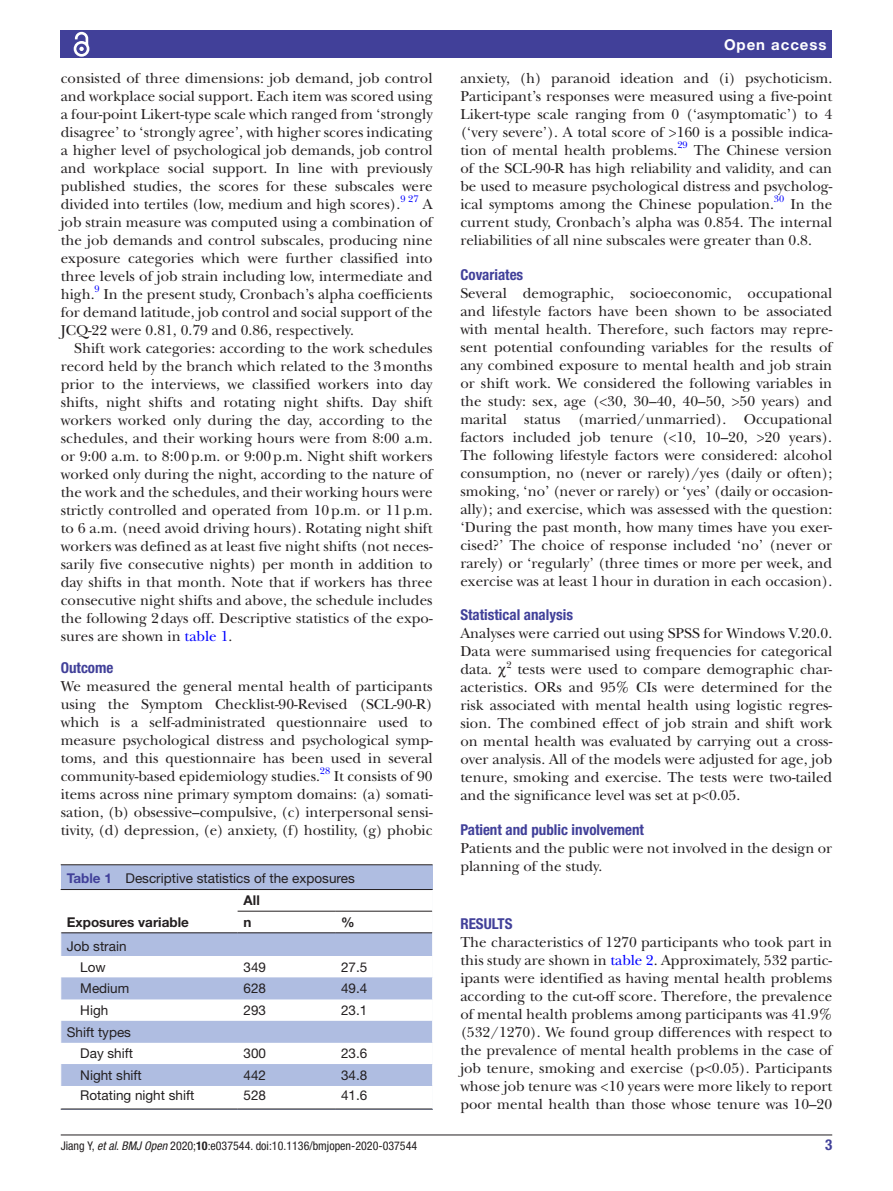
<style>
.page{position:relative;width:893px;height:1191px;background:#fff}
.page>*{position:absolute;margin:0;border:0;box-sizing:border-box;transform-origin:0 0}
.t1{font:15px/18px "New Baskerville";color:#231f20;text-align:justify}
.t2{font:700 condensed 15px "Helvetica Neue LT Std";color:#414099}
.t3{font:700 15px "Helvetica Neue LT Std";letter-spacing:.065em;color:#fff}
.t4{font:13.5px/20.1px "Helvetica Neue LT Std";color:#231f20;text-align:center}
.t5{font:700 13.5px/21.6px "Helvetica Neue LT Std";color:#231f20}
.t6{font:condensed 12px "Helvetica Neue LT Std";color:#231f20}
.t7{font:9.9px "New Baskerville";color:#00f}
.t8{font:9.9px "New Baskerville";color:#231f20}
.s1{color:#00f}
.s2{font-weight:700;color:#414099}
.s3{font-style:italic}
.s4{font-weight:700}
</style>
<div class="page">
<hr style="left:61px;top:1134px;width:771px;height:1px;background:#231f20">
<div style="left:61px;top:31px;width:771px;height:27px;background:#414099"></div>
<svg style="left:73px;top:31px;width:17px;height:26px"></svg>
<div style="left:61px;top:865px;width:372px;height:244px;background:#afbde1"></div>
<hr style="left:61px;top:864px;width:372px;height:1px;background:#231f20">
<div style="left:61px;top:890px;width:371px;height:218px;background:#fff"></div>
<svg style="left:61px;top:933px;width:371px;height:152px"></svg>
<hr style="left:61px;top:932px;width:177px;height:1px;background:#231f20">
<hr style="left:61px;top:889px;width:177px;height:1px;background:#231f20">
<hr style="left:238px;top:889px;width:97px;height:1px;background:#231f20">
<hr style="left:335px;top:889px;width:98px;height:1px;background:#231f20">
<hr style="left:238px;top:910px;width:97px;height:1px;background:#231f20">
<hr style="left:238px;top:932px;width:97px;height:1px;background:#231f20">
<hr style="left:335px;top:910px;width:97px;height:1px;background:#231f20">
<hr style="left:335px;top:932px;width:97px;height:1px;background:#231f20">
<hr style="left:61px;top:1108px;width:177px;height:1px;background:#231f20">
<hr style="left:238px;top:1108px;width:97px;height:1px;background:#231f20">
<hr style="left:335px;top:1108px;width:98px;height:1px;background:#231f20">
<svg style="left:432px;top:890px;width:1px;height:218px"></svg>
<p class="t1" style="left:61px;top:69px;width:373px">consisted of three dimensions: job demand, job control and workplace social support. Each item was scored using a four-point Likert-type scale which ranged from ‘strongly disagree’ to ‘strongly agree’, with higher scores indicating a higher level of psychological job demands, job control and workplace social support. In line with previously published studies, the scores for these subscales were divided into tertiles (low, medium and high scores).</p>
<p class="t7" style="left:400px;top:193px;width:20px">9 27</p>
<p class="t1" style="left:61px;top:195px;width:373px;text-indent:362px">A job strain measure was computed using a combination of the job demands and control subscales, producing nine exposure categories which were further classified into three levels of job strain including low, intermediate and high.</p>
<p class="t7" style="left:95px;top:283px;width:7px">9</p>
<p class="t1" style="left:61px;top:285px;width:373px;text-indent:43px">In the present study, Cronbach’s alpha coefficients for demand latitude, job control and social support of the JCQ-22 were 0.81, 0.79 and 0.86, respectively.</p>
<p class="t1" style="left:61px;top:339px;width:373px;text-indent:13px">Shift work categories: according to the work schedules record held by the branch which related to the 3months prior to the interviews, we classified workers into day shifts, night shifts and rotating night shifts. Day shift workers worked only during the day, according to the schedules, and their working hours were from 8:00 a.m. or 9:00 a.m. to 8:00p.m. or 9:00p.m. Night shift workers worked only during the night, according to the nature of the work and the schedules, and their working hours were strictly controlled and operated from 10p.m. or 11p.m. to 6 a.m. (need avoid driving hours). Rotating night shift workers was defined as at least five night shifts (not neces&shy;sarily five consecutive nights) per month in addition to day shifts in that month. Note that if workers has three consecutive night shifts and above, the schedule includes the following 2days off. Descriptive statistics of the expo&shy;sures are shown in <span class="s1">table 1</span>.</p>
<p class="t2" style="left:61px;top:658px;width:54px">Outcome</p>
<p class="t1" style="left:61px;top:677px;width:373px">We measured the general mental health of participants using the Symptom Checklist-90-Revised (SCL-90-R) which is a self-administrated questionnaire used to measure psychological distress and psychological symp&shy;toms, and this questionnaire has been used in several community-based epidemiology studies.</p>
<p class="t7" style="left:320px;top:765px;width:12px">28</p>
<p class="t1" style="left:61px;top:767px;width:373px;text-indent:273px">It consists of 90 items across nine primary symptom domains: (a) somati&shy;sation, (b) obsessive–compulsive, (c) interpersonal sensi&shy;tivity, (d) depression, (e) anxiety, (f) hostility, (g) phobic</p>
<p class="t4" style="left:67px;top:868px;width:290px"><span class="s2">Table 1</span> Descriptive statistics of the exposures</p>
<p class="t5" style="left:67px;top:911px;width:124px">Exposures variable</p>
<p class="t5" style="left:244px;top:889px;width:18px">All n</p>
<p class="t5" style="left:341px;top:911px;width:15px">%</p>
<p class="t4" style="left:67px;top:936px;width:61px">Job strain<br>Low</p>
<p class="t4" style="left:244px;top:956px;width:24px">349</p>
<p class="t4" style="left:341px;top:956px;width:28px">27.5</p>
<p class="t4" style="left:80px;top:978px;width:51px">Medium</p>
<p class="t4" style="left:244px;top:978px;width:24px">628</p>
<p class="t4" style="left:341px;top:978px;width:28px">49.4</p>
<p class="t4" style="left:80px;top:1000px;width:29px">High</p>
<p class="t4" style="left:244px;top:1000px;width:24px">293</p>
<p class="t4" style="left:341px;top:1000px;width:28px">23.1</p>
<p class="t4" style="left:67px;top:1020px;width:68px;line-height:21.6px;text-align:right">Shift types<br>Day shift</p>
<p class="t4" style="left:244px;top:1043px;width:24px">300</p>
<p class="t4" style="left:341px;top:1043px;width:28px">23.6</p>
<p class="t4" style="left:80px;top:1064px;width:63px">Night shift</p>
<p class="t4" style="left:244px;top:1064px;width:24px">442</p>
<p class="t4" style="left:341px;top:1064px;width:28px">34.8</p>
<p class="t4" style="left:80px;top:1085px;width:116px">Rotating night shift</p>
<p class="t4" style="left:244px;top:1085px;width:24px">528</p>
<p class="t4" style="left:341px;top:1085px;width:28px">41.6</p>
<p class="t3" style="left:724px;top:35px;width:104px">Open access</p>
<p class="t1" style="left:460px;top:69px;width:373px">anxiety, (h) paranoid ideation and (i) psychoticism.<br>Participant’s responses were measured using a five-point Likert-type scale ranging from 0 (‘asymptomatic’) to 4 (‘very severe’). A total score of &gt;160 is a possible indica&shy;tion of mental health problems.</p>
<p class="t7" style="left:677px;top:139px;width:12px">29</p>
<p class="t1" style="left:460px;top:141px;width:373px;text-indent:233px">The Chinese version of the SCL-90-R has high reliability and validity, and can be used to measure psychological distress and psycholog&shy;ical symptoms among the Chinese population.</p>
<p class="t7" style="left:774px;top:193px;width:12px">30</p>
<p class="t1" style="left:460px;top:195px;width:373px;text-indent:330px">In the current study, Cronbach’s alpha was 0.854. The internal reliabilities of all nine subscales were greater than 0.8.</p>
<p class="t2" style="left:460px;top:265px;width:64px">Covariates</p>
<p class="t1" style="left:460px;top:284px;width:373px">Several demographic, socioeconomic, occupational and lifestyle factors have been shown to be associated with mental health. Therefore, such factors may repre&shy;sent potential confounding variables for the results of any combined exposure to mental health and job strain or shift work. We considered the following variables in the study: sex, age (&lt;30, 30–40, 40–50, &gt;50 years) and marital status (married/unmarried). Occupational factors included job tenure (&lt;10, 10–20, &gt;20 years).<br>The following lifestyle factors were considered: alcohol consumption, no (never or rarely)/yes (daily or often); smoking, ‘no’ (never or rarely) or ‘yes’ (daily or occasion&shy;ally); and exercise, which was assessed with the question: ‘During the past month, how many times have you exer&shy;cised?’ The choice of response included ‘no’ (never or rarely) or ‘regularly’ (three times or more per week, and exercise was at least 1hour in duration in each occasion).</p>
<p class="t2" style="left:460px;top:606px;width:114px">Statistical analysis</p>
<p class="t1" style="left:460px;top:624px;width:373px">Analyses were carried out using SPSS for Windows V.20.0.<br>Data were summarised using frequencies for categorical data.</p>
<p class="t8" style="left:506px;top:658px;width:7px">2</p>
<p class="t1" style="left:460px;top:660px;width:373px;text-indent:57px">tests were used to compare demographic char&shy;acteristics. ORs and 95% CIs were determined for the risk associated with mental health using logistic regres&shy;sion. The combined effect of job strain and shift work on mental health was evaluated by carrying out a cross&shy;over analysis. All of the models were adjusted for age, job tenure, smoking and exercise. The tests were two-tailed and the significance level was set at p&lt;0.05.</p>
<p class="t2" style="left:460px;top:820px;width:185px">Patient and public involvement</p>
<p class="t1" style="left:460px;top:839px;width:373px">Patients and the public were not involved in the design or planning of the study.</p>
<p class="t2" style="left:460px;top:915px;width:54px">RESULTS</p>
<p class="t1" style="left:460px;top:933px;width:373px">The characteristics of 1270 participants who took part in this study are shown in <span class="s1">table 2</span>. Approximately, 532 partic&shy;ipants were identified as having mental health problems according to the cut-off score. Therefore, the prevalence of mental health problems among participants was 41.9% (532/1270). We found group differences with respect to the prevalence of mental health problems in the case of job tenure, smoking and exercise (p&lt;0.05). Participants whose job tenure was &lt;10 years were more likely to report poor mental health than those whose tenure was 10–20</p>
<p class="t6" style="left:61px;top:1138px;width:358px">Jiang Y, <span class="s3">et al</span>. <span class="s3">BMJ Open</span> 2020;<span class="s4">10</span>:e037544. doi:10.1136/bmjopen-2020-037544</p>
<p class="t2" style="left:825px;top:1135px;width:9px">3</p>
</div>
